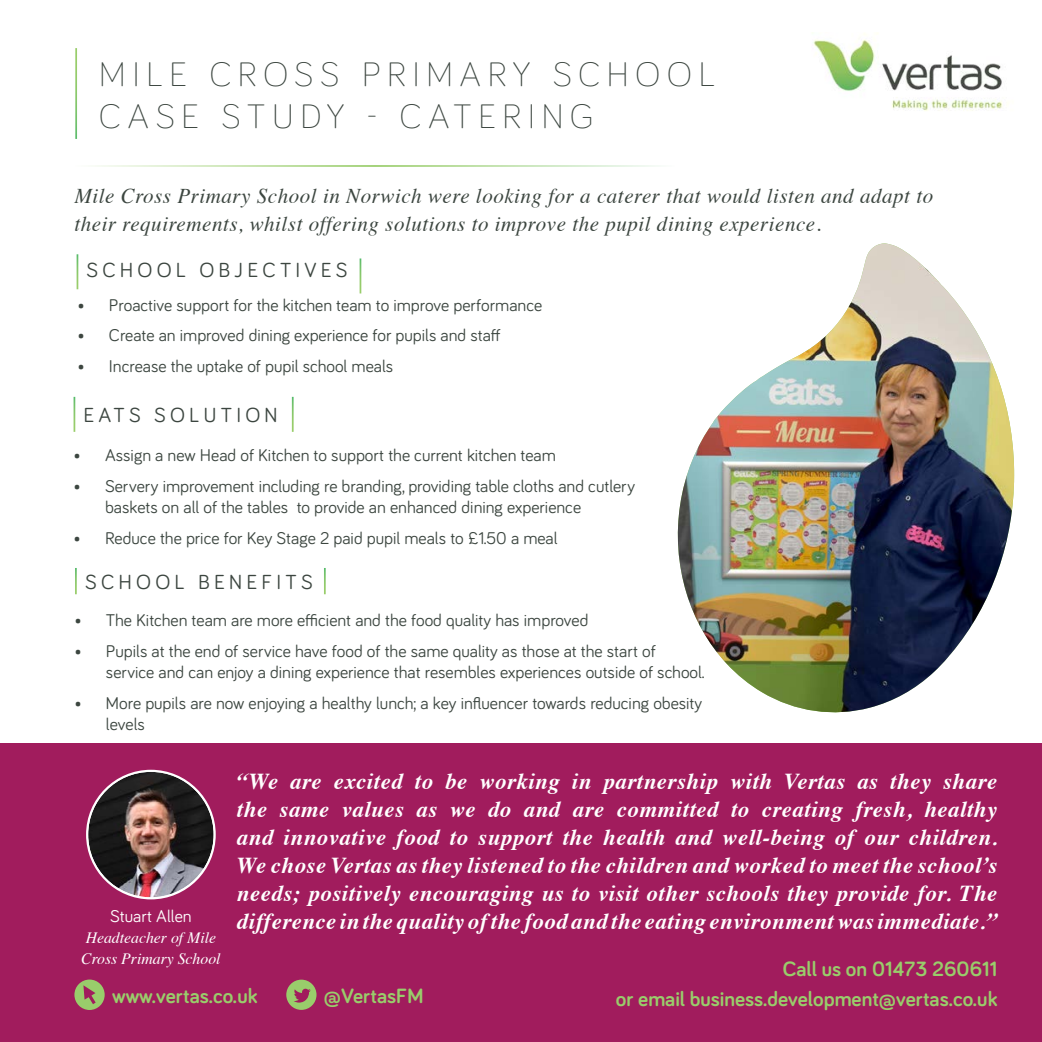
<style>
.page{position:relative;width:1042px;height:1042px;background:#fff}
.page>*{position:absolute;margin:0;border:0;box-sizing:border-box;transform-origin:0 0}
.t1{font:300 35px/42px "Bariol";letter-spacing:.18em;color:#3c4640}
.t2{font:italic 700 22.75px/28px "Times";letter-spacing:.025em;color:#fff;text-align:justify}
.t3{font:700 21.35px "Bariol";color:#99cd6b}
.t4{font:italic 21px/28px "Times";letter-spacing:.025em;color:#3c4640}
.t5{font:21px "Bariol";letter-spacing:.2em;color:#3c4640}
.t6{font:17.5px/21px "Bariol";color:#3c4640}
.t7{font:17.5px "Bariol";color:#fff}
.t8{font:italic 15.75px/21px "Times";color:#fff}
</style>
<div class="page">
<div style="left:0;top:743px;width:1042px;height:299px;background:#a11c5d"></div>
<img style="left:677px;top:243px;width:337px;height:469px">
<img style="left:88px;top:772px;width:126px;height:125px;border-radius:63px">
<svg style="left:74px;top:979px;width:31px;height:31px"></svg>
<svg style="left:286px;top:979px;width:30px;height:31px"></svg>
<img style="left:812px;top:32px;width:191px;height:79px">
<h1 class="t1" style="left:99px;top:51px;width:617px">MILE CROSS PRIMARY SCHOOL<br>CASE STUDY - CATERING</h1>
<p class="t4" style="left:74px;top:181px;width:860px">Mile Cross Primary School in Norwich were looking for a caterer that would listen and adapt to their requirements, whilst offering solutions to improve the pupil dining experience.</p>
<p class="t5" style="left:86px;top:255px;width:263px">SCHOOL OBJECTIVES</p>
<p class="t6" style="left:77px;top:293px;width:466px">• Proactive support for the kitchen team to improve performance</p>
<p class="t6" style="left:77px;top:324px;width:425px">• Create an improved dining experience for pupils and staff</p>
<p class="t6" style="left:77px;top:355px;width:317px">• Increase the uptake of pupil school meals</p>
<p class="t5" style="left:83px;top:401px;width:196px">EATS SOLUTION</p>
<p class="t6" style="left:74px;top:444px;width:484px">• Assign a new Head of Kitchen to support the current kitchen team</p>
<p class="t6" style="left:105px;top:474px;width:531px;text-indent:-32px">• Servery improvement including re branding, providing table cloths and cutlery baskets on all of the tables to provide an enhanced dining experience</p>
<p class="t6" style="left:74px;top:526px;width:485px">• Reduce the price for Key Stage 2 paid pupil meals to £1.50 a meal</p>
<p class="t5" style="left:85px;top:568px;width:229px">SCHOOL BENEFITS</p>
<p class="t6" style="left:74px;top:609px;width:516px">• The Kitchen team are more efficient and the food quality has improved</p>
<p class="t6" style="left:106px;top:640px;width:600px;text-indent:-32px">• Pupils at the end of service have food of the same quality as those at the start of service and can enjoy a dining experience that resembles experiences outside of school.</p>
<p class="t6" style="left:106px;top:691px;width:598px;text-indent:-32px">• More pupils are now enjoying a healthy lunch; a key influencer towards reducing obesity levels</p>
<p class="t2" style="left:237px;top:765px;width:762px">“We are excited to be working in partnership with Vertas as they share the same values as we do and are committed to creating fresh, healthy and innovative food to support the health and well-being of our children.<br>We chose Vertas as they listened to the children and worked to meet the school’s needs; positively encouraging us to visit other schools they provide for. The difference in the quality of the food and the eating environment was immediate.”</p>
<p class="t3" style="left:783px;top:954px;width:216px">Call us on 01473 260611</p>
<p class="t3" style="left:112px;top:981px;width:147px">www.vertas.co.uk</p>
<p class="t3" style="left:324px;top:981px;width:101px">@VertasFM</p>
<p class="t3" style="left:616px;top:984px;width:383px">or email business.development@vertas.co.uk</p>
<p class="t7" style="left:110px;top:903px;width:83px">Stuart Allen</p>
<p class="t8" style="left:81px;top:926px;width:141px">Headteacher of Mile<br>Cross Primary School</p>
</div>
